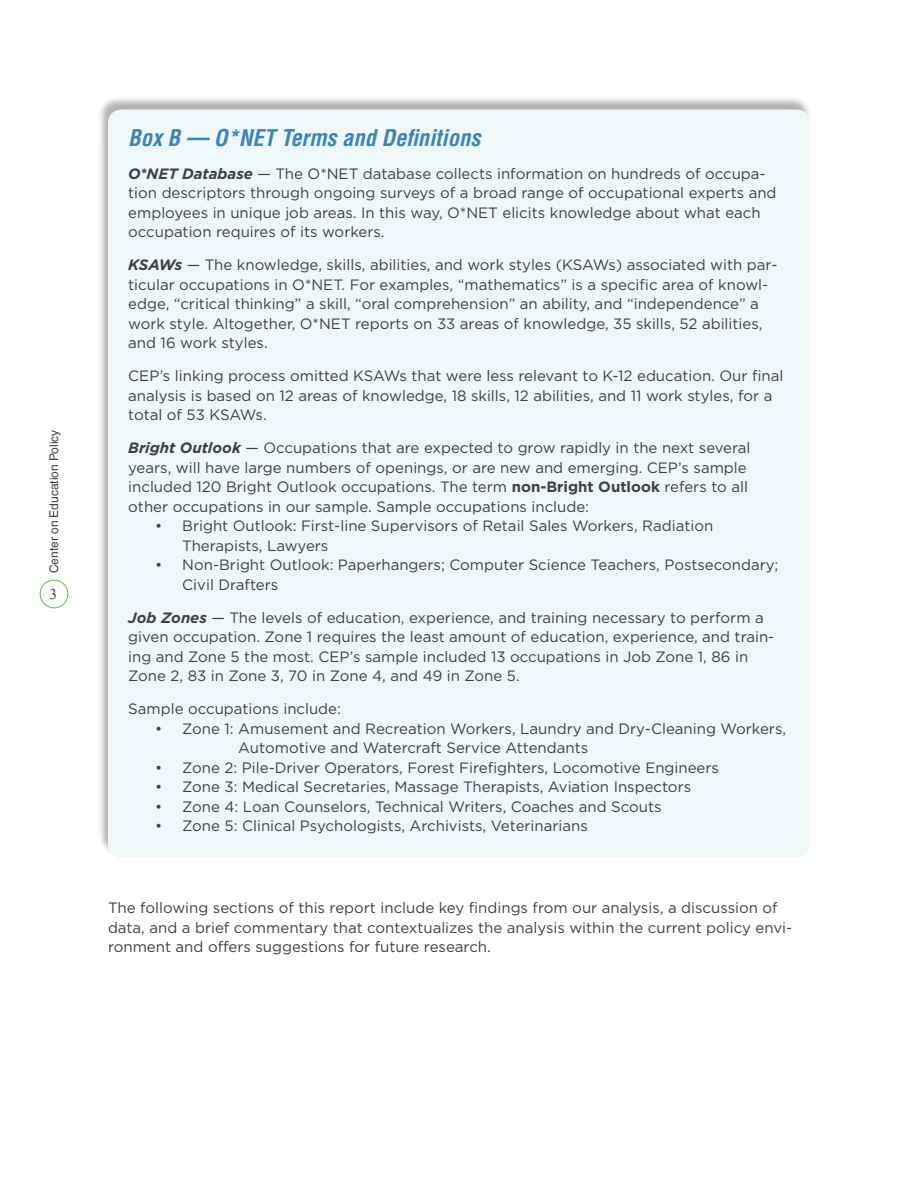
<style>
.page{position:relative;width:918px;height:1188px;background:#fff}
.page>*{position:absolute;margin:0;border:0;box-sizing:border-box;transform-origin:0 0}
.t1{font:italic 700 condensed 22.5px "Helvetica LT Std";color:#3c86b4}
.t2{font:15px/19.5px "Gotham";color:#414042}
.t3{font:15px "Times New Roman";color:#414042}
.t4{font:12px "Helvetica LT Std";color:#414042}
.s1{font-weight:700;font-style:italic}
.s2{font-weight:700}
</style>
<div class="page">
<div style="left:40px;top:580px;width:28px;height:28px;border:1px solid #62bb46;border-radius:50%"></div>
<div style="left:98px;top:96px;width:714px;height:760px;background:#414042;opacity:.4"></div>
<div style="left:108px;top:109px;width:702px;height:749px;background:#eff8f9;border-radius:14px"></div>
<p class="t4" style="left:47px;top:573px;width:145px;rotate:-90deg">Center on Education Policy</p>
<p class="t3" style="left:50px;top:584px;width:9px">3</p>
<h1 class="t1" style="left:128px;top:124px;width:354px">Box B — O*NET Terms and Definitions</h1>
<p class="t2" style="left:128px;top:164px;width:650px"><span class="s1">O*NET Database</span> — The O*NET database collects information on hundreds of occupa&shy;tion descriptors through ongoing surveys of a broad range of occupational experts and employees in unique job areas. In this way, O*NET elicits knowledge about what each occupation requires of its workers.</p>
<p class="t2" style="left:128px;top:255px;width:651px"><span class="s1">KSAWs</span> — The knowledge, skills, abilities, and work styles (KSAWs) associated with par&shy;ticular occupations in O*NET. For examples, “mathematics” is a specific area of knowl&shy;edge, “critical thinking” a skill, “oral comprehension” an ability, and “independence” a work style. Altogether, O*NET reports on 33 areas of knowledge, 35 skills, 52 abilities, and 16 work styles.</p>
<p class="t2" style="left:128px;top:366px;width:657px">CEP’s linking process omitted KSAWs that were less relevant to K-12 education. Our final analysis is based on 12 areas of knowledge, 18 skills, 12 abilities, and 11 work styles, for a total of 53 KSAWs.</p>
<p class="t2" style="left:128px;top:438px;width:624px"><span class="s1">Bright Outlook</span> — Occupations that are expected to grow rapidly in the next several years, will have large numbers of openings, or are new and emerging. CEP’s sample included 120 Bright Outlook occupations. The term <span class="s2">non-Bright Outlook</span> refers to all other occupations in our sample. Sample occupations include:</p>
<p class="t2" style="left:182px;top:516px;width:533px;text-indent:-27px">• Bright Outlook: First-line Supervisors of Retail Sales Workers, Radiation<br>Therapists, Lawyers</p>
<p class="t2" style="left:182px;top:555px;width:598px;text-indent:-27px">• Non-Bright Outlook: Paperhangers; Computer Science Teachers, Postsecondary;<br>Civil Drafters</p>
<p class="t2" style="left:128px;top:608px;width:648px"><span class="s1">Job Zones</span> — The levels of education, experience, and training necessary to perform a given occupation. Zone 1 requires the least amount of education, experience, and train&shy;ing and Zone 5 the most. CEP’s sample included 13 occupations in Job Zone 1, 86 in Zone 2, 83 in Zone 3, 70 in Zone 4, and 49 in Zone 5.</p>
<p class="t2" style="left:128px;top:699px;width:214px">Sample occupations include:</p>
<p class="t2" style="left:238px;top:719px;width:549px;text-indent:-83px">• Zone 1: Amusement and Recreation Workers, Laundry and Dry-Cleaning Workers,<br>Automotive and Watercraft Service Attendants</p>
<p class="t2" style="left:155px;top:758px;width:565px">• Zone 2: Pile-Driver Operators, Forest Firefighters, Locomotive Engineers</p>
<p class="t2" style="left:155px;top:777px;width:537px">• Zone 3: Medical Secretaries, Massage Therapists, Aviation Inspectors</p>
<p class="t2" style="left:155px;top:797px;width:508px">• Zone 4: Loan Counselors, Technical Writers, Coaches and Scouts</p>
<p class="t2" style="left:155px;top:816px;width:434px">• Zone 5: Clinical Psychologists, Archivists, Veterinarians</p>
<p class="t2" style="left:108px;top:898px;width:686px">The following sections of this report include key findings from our analysis, a discussion of data, and a brief commentary that contextualizes the analysis within the current policy envi&shy;ronment and offers suggestions for future research.</p>
</div>
